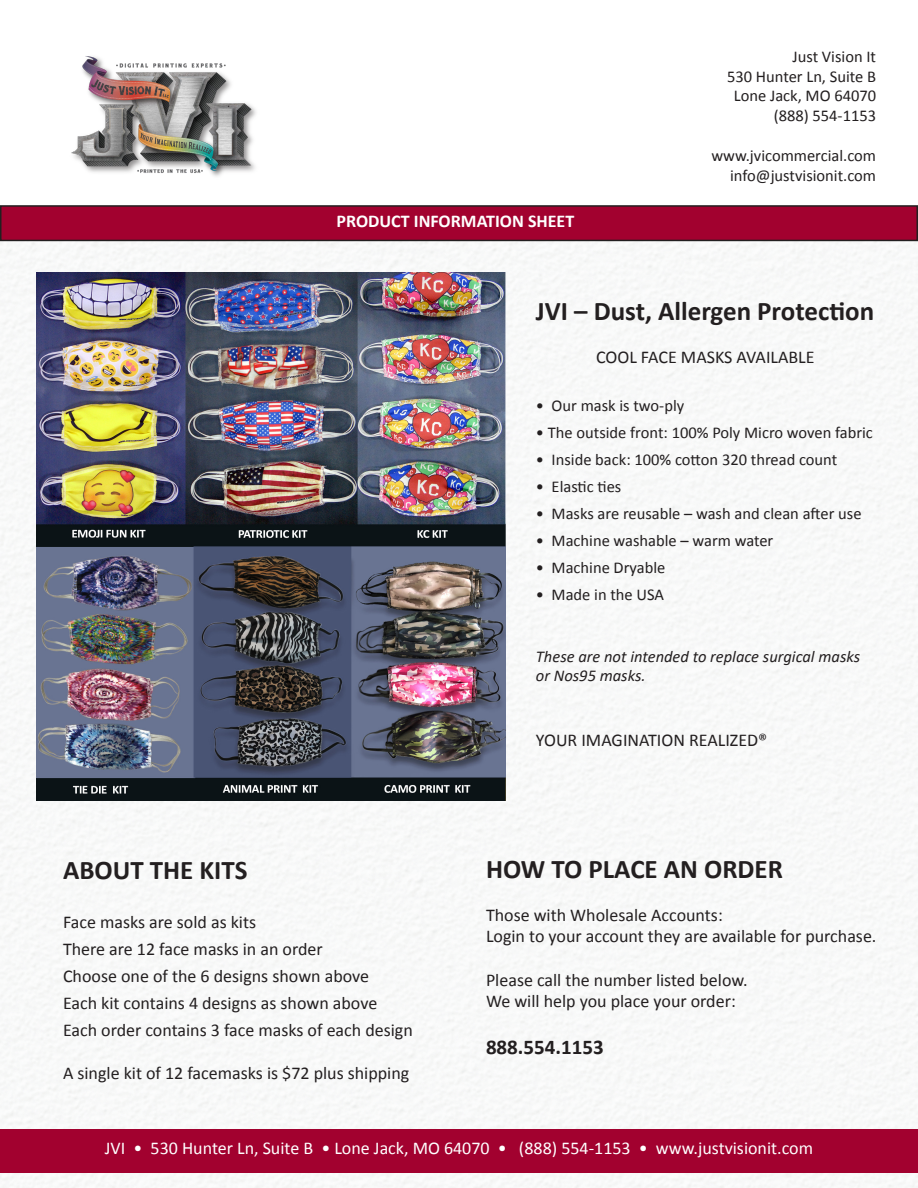
<style>
.page{position:relative;width:918px;height:1188px;background:#fff}
.page>*{position:absolute;margin:0;border:0;box-sizing:border-box;transform-origin:0 0}
.t1{font:700 27px "Calibri";color:#231f20}
.t2{font:700 21px "Calibri";color:#231f20}
.t3{font:18px "Calibri";color:#231f20}
.t4{font:18px "Calibri";color:#fff}
.t5{font:700 18px "Calibri";color:#fff}
.t6{font:16.5px "Calibri";color:#231f20}
.t7{font:italic 16.5px/19.8px "Calibri";color:#231f20}
</style>
<div class="page">
<img style="left:0;top:241px;width:918px;height:947px">
<img style="left:71px;top:56px;width:185px;height:121px">
<div style="left:1px;top:206px;width:916px;height:34px;background:#a2012f"></div>
<div style="left:0;top:205px;width:918px;height:36px;border:2px solid #231f20"></div>
<div style="left:0;top:1130px;width:918px;height:43px;background:#a2012f"></div>
<img style="left:36px;top:273px;width:469px;height:528px">
<p class="t5" style="left:336px;top:208px;width:239px">PRODUCT INFORMATION SHEET</p>
<p class="t6" style="left:793px;top:45px;width:85px">Just Vision It</p>
<p class="t6" style="left:727px;top:65px;width:151px">530 Hunter Ln, Suite B</p>
<p class="t6" style="left:734px;top:85px;width:144px">Lone Jack, MO 64070</p>
<p class="t6" style="left:774px;top:104px;width:104px">(888) 554-1153</p>
<p class="t6" style="left:711px;top:144px;width:166px">www.jvicommercial.com</p>
<p class="t6" style="left:730px;top:164px;width:147px">info@justvisionit.com</p>
<p class="t1" style="left:536px;top:291px;width:340px">JVI – Dust, Allergen Protection</p>
<p class="t3" style="left:596px;top:344px;width:220px">COOL FACE MASKS AVAILABLE</p>
<p class="t6" style="left:536px;top:394px;width:150px">• Our mask is two-ply</p>
<p class="t6" style="left:536px;top:421px;width:339px">• The outside front: 100% Poly Micro woven fabric</p>
<p class="t6" style="left:536px;top:448px;width:303px">• Inside back: 100% cotton 320 thread count</p>
<p class="t6" style="left:536px;top:475px;width:87px">• Elastic ties</p>
<p class="t6" style="left:536px;top:502px;width:327px">• Masks are reusable – wash and clean after use</p>
<p class="t6" style="left:536px;top:529px;width:239px">• Machine washable – warm water</p>
<p class="t6" style="left:536px;top:556px;width:131px">• Machine Dryable</p>
<p class="t6" style="left:536px;top:583px;width:130px">• Made in the USA</p>
<p class="t7" style="left:536px;top:645px;width:326px">These are not intended to replace surgical masks or Nos95 masks.</p>
<p class="t1" style="left:63px;top:851px;width:186px">ABOUT THE KITS</p>
<p class="t3" style="left:63px;top:909px;width:195px">Face masks are sold as kits</p>
<p class="t3" style="left:63px;top:936px;width:261px">There are 12 face masks in an order</p>
<p class="t3" style="left:63px;top:963px;width:308px">Choose one of the 6 designs shown above</p>
<p class="t3" style="left:63px;top:990px;width:316px">Each kit contains 4 designs as shown above</p>
<p class="t3" style="left:63px;top:1017px;width:351px">Each order contains 3 face masks of each design</p>
<p class="t3" style="left:63px;top:1060px;width:348px">A single kit of 12 facemasks is $72 plus shipping</p>
<p class="t3" style="left:536px;top:728px;width:233px">YOUR IMAGINATION REALIZED®</p>
<p class="t1" style="left:486px;top:850px;width:299px">HOW TO PLACE AN ORDER</p>
<p class="t3" style="left:486px;top:902px;width:238px">Those with Wholesale Accounts:</p>
<p class="t3" style="left:486px;top:924px;width:392px">Login to your account they are available for purchase.</p>
<p class="t3" style="left:486px;top:967px;width:263px">Please call the number listed below.</p>
<p class="t3" style="left:486px;top:989px;width:251px">We will help you place your order:</p>
<p class="t2" style="left:486px;top:1032px;width:119px">888.554.1153</p>
<p class="t4" style="left:105px;top:1136px;width:710px">JVI • 530 Hunter Ln, Suite B • Lone Jack, MO 64070 • (888) 554-1153 • www.justvisionit.com</p>
</div>
